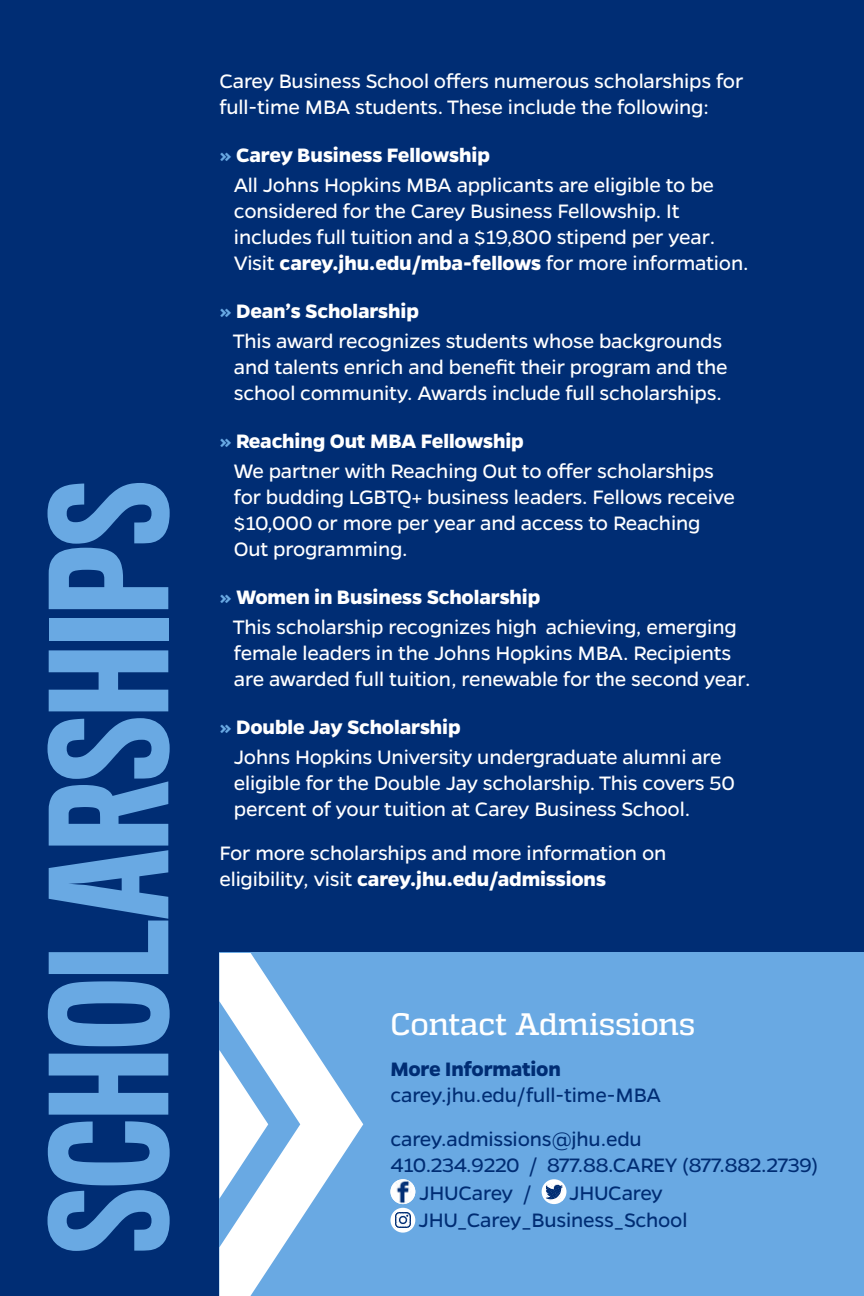
<style>
.page{position:relative;width:864px;height:1296px;background:#002d74}
.page>*{position:absolute;margin:0;border:0;box-sizing:border-box;transform-origin:0 0}
.t1{font:500 150px "Titling Gothic FB Comp";color:#69a9e3}
.t2{font:500 31px "Quadon";letter-spacing:-.01em;color:#fff}
.t3{font:22px/26px "Gentona";letter-spacing:-.01em;color:#fff}
.t4{font:22px/26px "Gentona";letter-spacing:-.01em;color:#002d74}
.t5{font:700 22px "Gentona";letter-spacing:-.01em;color:#fff}
.s1{font-size:20px;color:#69a9e3}
.s2{font-weight:700}
</style>
<div class="page">
<div style="left:219px;top:953px;width:645px;height:343px;background:#69a9e3"></div>
<svg style="left:219px;top:953px;width:144px;height:343px"></svg>
<img style="left:390px;top:1179px;width:25px;height:25px;border-radius:12px">
<div style="left:542px;top:1179px;width:24px;height:25px;background:#fff;border-radius:50%"></div>
<img style="left:546px;top:1184px;width:17px;height:17px">
<svg style="left:390px;top:1208px;width:25px;height:25px"></svg>
<img style="left:396px;top:1213px;width:14px;height:14px">
<p class="t1" style="left:18px;top:1253px;width:773px;rotate:-90deg">SCHOLARSHIPS</p>
<p class="t3" style="left:219px;top:68px;width:526px">Carey Business School ofers numerous scholarships for full-time MBA students. These include the following:</p>
<p class="t5" style="left:219px;top:142px;width:272px"><span class="s1">»</span> Carey Business Fellowship</p>
<p class="t3" style="left:234px;top:172px;width:516px">All Johns Hopkins MBA applicants are eligible to be considered for the Carey Business Fellowship. It includes full tuition and a $19,800 stipend per year.<br>Visit <span class="s2">carey.jhu.edu/mba-fellows</span> for more information.</p>
<p class="t5" style="left:219px;top:298px;width:201px"><span class="s1">»</span> Dean’s Scholarship</p>
<p class="t3" style="left:233px;top:328px;width:496px">This award recognizes students whose backgrounds and talents enrich and beneft their program and the school community. Awards include full scholarships.</p>
<p class="t5" style="left:219px;top:428px;width:306px"><span class="s1">»</span> Reaching Out MBA Fellowship</p>
<p class="t3" style="left:234px;top:458px;width:503px">We partner with Reaching Out to ofer scholarships for budding LGBTQ+ business leaders. Fellows receive $10,000 or more per year and access to Reaching Out programming.</p>
<p class="t5" style="left:219px;top:584px;width:323px"><span class="s1">»</span> Women in Business Scholarship</p>
<p class="t3" style="left:233px;top:614px;width:519px">This scholarship recognizes high achieving, emerging female leaders in the Johns Hopkins MBA. Recipients are awarded full tuition, renewable for the second year.</p>
<p class="t5" style="left:219px;top:714px;width:243px"><span class="s1">»</span> Double Jay Scholarship</p>
<p class="t3" style="left:234px;top:744px;width:503px">Johns Hopkins University undergraduate alumni are eligible for the Double Jay scholarship. This covers 50 percent of your tuition at Carey Business School.</p>
<p class="t3" style="left:219px;top:840px;width:448px">For more scholarships and more information on eligibility, visit <span class="s2">carey.jhu.edu/admissions</span></p>
<p class="t2" style="left:390px;top:1007px;width:307px">Contact Admissions</p>
<p class="t4" style="left:390px;top:1056px;width:272px"><span class="s2">More Information </span>carey.jhu.edu/full-time-MBA</p>
<p class="t4" style="left:390px;top:1126px;width:429px">carey.admissions@jhu.edu<br>410.234.9220 / 877.88.CAREY (877.882.2739)</p>
<p class="t4" style="left:419px;top:1180px;width:114px">JHUCarey /</p>
<p class="t4" style="left:418px;top:1180px;width:270px;line-height:27.2px;text-indent:151px">JHUCarey<br>JHU_Carey_Business_School</p>
</div>
